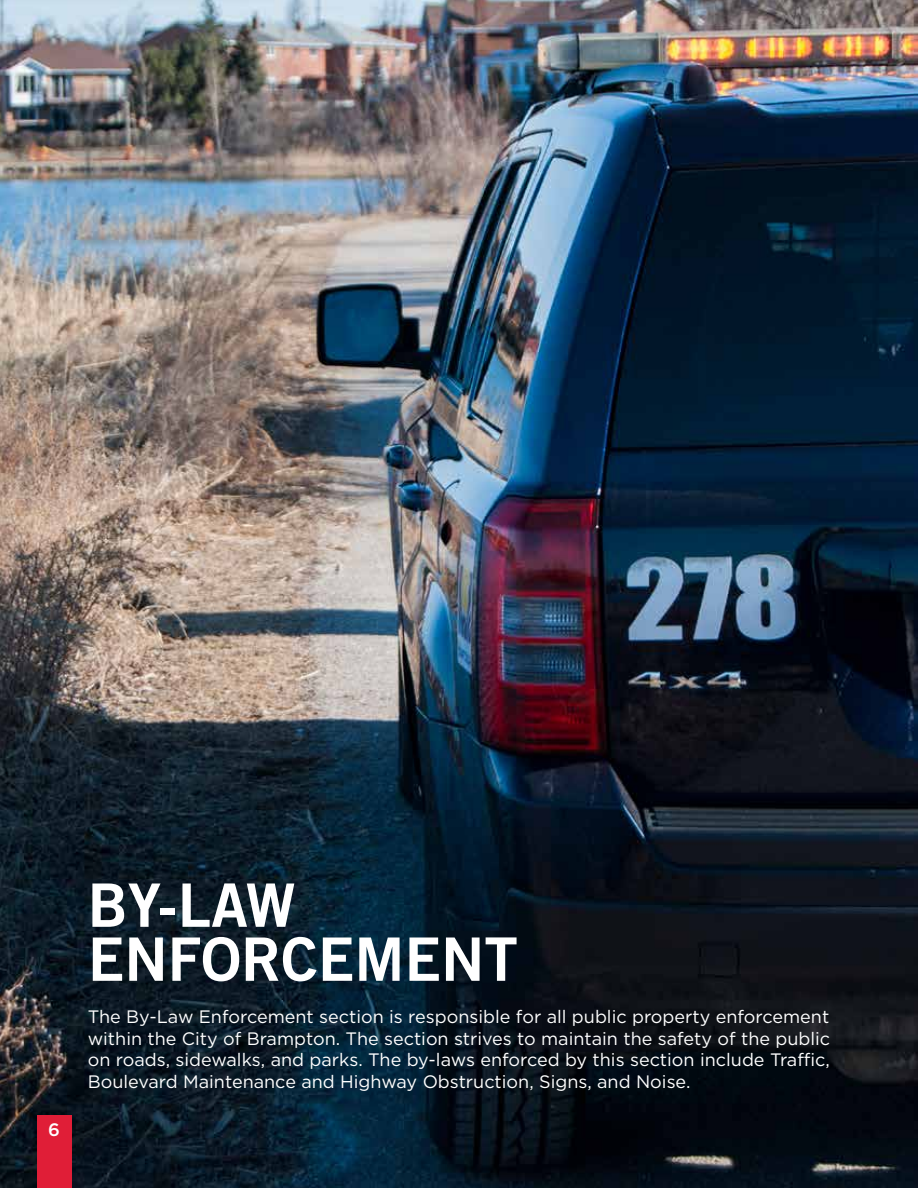
<style>
.page{position:relative;width:918px;height:1188px;background:#fff}
.page>*{position:absolute;margin:0;border:0;box-sizing:border-box;transform-origin:0 0}
.t1{font:60px/54px "Trade Gothic LT Std Bd 2";color:#fff}
.t2{font:18px/21.6px "Gotham";color:#fff;text-align:justify}
.t3{font:500 18px "Gotham";color:#fff}
</style>
<div class="page">
<img style="left:0;top:0;width:918px;height:1188px">
<div style="left:37px;top:1116px;width:34px;height:72px;background:#e01e37"></div>
<p class="t3" style="left:48px;top:1119px;width:13px">6</p>
<h1 class="t1" style="left:88px;top:877px;width:432px">BY-LAW<br>ENFORCEMENT</h1>
<p class="t2" style="left:88px;top:1006px;width:744px">The By-Law Enforcement section is responsible for all public property enforcement within the City of Brampton. The section strives to maintain the safety of the public on roads, sidewalks, and parks. The by-laws enforced by this section include Traffic, Boulevard Maintenance and Highway Obstruction, Signs, and Noise.</p>
</div>
